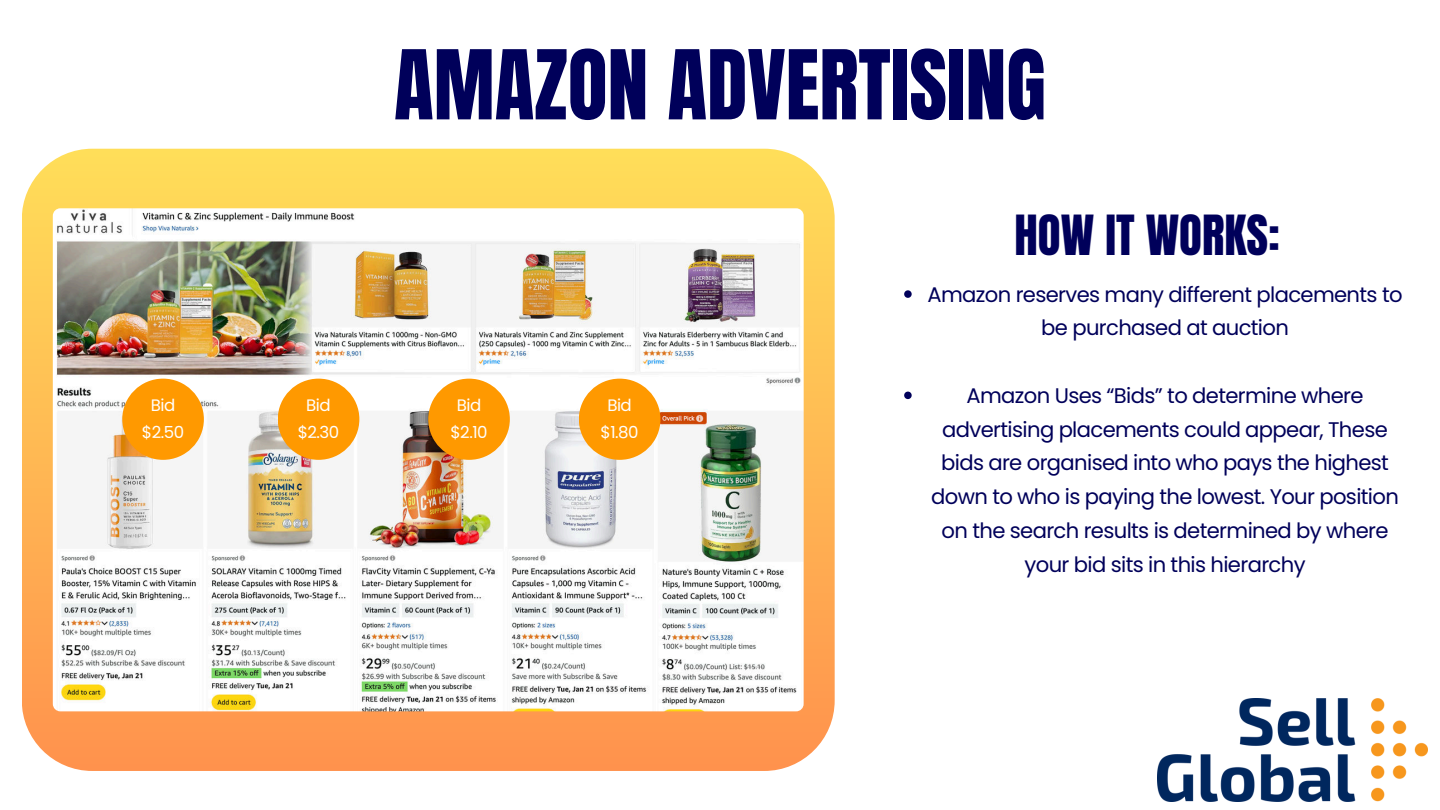
<style>
.page{position:relative;width:1440px;height:810px;background:#fff}
.page>*{position:absolute;margin:0;border:0;box-sizing:border-box;transform-origin:0 0}
.t1{font:81.8px "Anton";color:#00005a}
.t2{font:47px "Anton";color:#00005a}
.t3{font:21.1px/33.8px "Poppins";letter-spacing:-.03em;color:#00005a;text-align:center}
.t4{font:16.6px/27px "Poppins";letter-spacing:-.03em;color:#fff;text-align:center}
</style>
<div class="page">
<svg style="left:23px;top:149px;width:812px;height:622px;background:#feba59"></svg>
<img style="left:53px;top:208px;width:751px;height:503px;border-radius:8px">
<img style="left:1158px;top:698px;width:270px;height:103px">
<div style="left:122px;top:379px;width:82px;height:81px;background:#f90;border-radius:50%"></div>
<svg style="left:904px;top:290px;width:8px;height:8px"></svg>
<svg style="left:904px;top:392px;width:8px;height:7px"></svg>
<div style="left:278px;top:379px;width:81px;height:81px;background:#f90;border-radius:50%"></div>
<div style="left:428px;top:379px;width:82px;height:81px;background:#f90;border-radius:50%"></div>
<div style="left:579px;top:379px;width:81px;height:81px;background:#f90;border-radius:50%"></div>
<p class="t4" style="left:142px;top:392px;width:44px">Bid $2.50</p>
<h1 class="t1" style="left:394px;top:43px;width:653px">AMAZON ADVERTISING</h1>
<h2 class="t2" style="left:1015px;top:211px;width:267px">HOW IT WORKS:</h2>
<p class="t4" style="left:298px;top:392px;width:43px">Bid $2.30</p>
<p class="t4" style="left:451px;top:392px;width:39px">Bid $2.10</p>
<p class="t4" style="left:601px;top:392px;width:39px">Bid $1.80</p>
<p class="t3" style="left:928px;top:277px;width:477px">Amazon reserves many different placements to be purchased at auction</p>
<p class="t3" style="left:931px;top:379px;width:469px">Amazon Uses “Bids” to determine where advertising placements could appear, These bids are organised into who pays the highest down to who is paying the lowest. Your position on the search results is determined by where your bid sits in this hierarchy</p>
</div>
